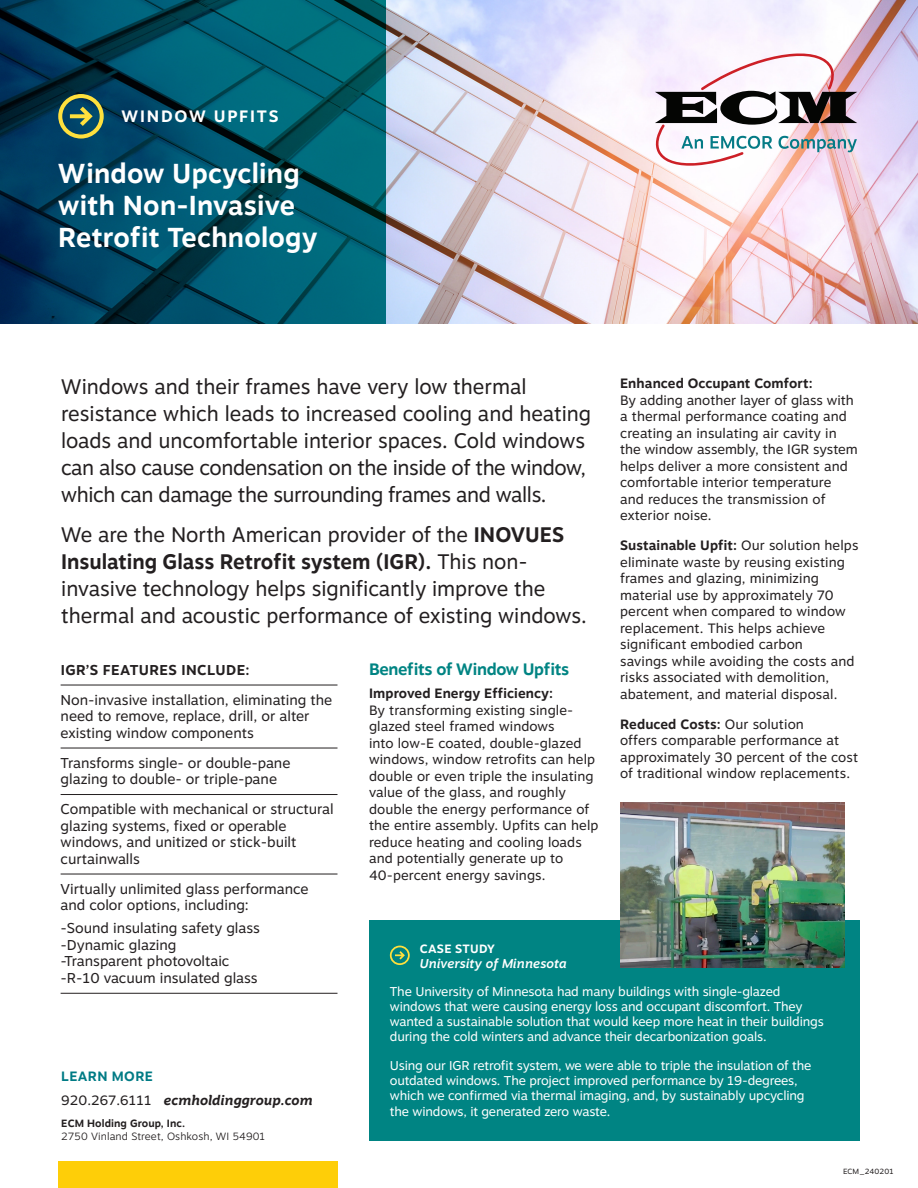
<style>
.page{position:relative;width:918px;height:1188px;background:#fff}
.page>*{position:absolute;margin:0;border:0;box-sizing:border-box;transform-origin:0 0}
.Headline{font:700 27.3px/32.2px "Motiva Sans";letter-spacing:.01em;color:#fff}
.Headline-2{font:21px/27px "Motiva Sans";color:#231f20}
.t1{font:700 16.5px "Motiva Sans";letter-spacing:-.02em;color:#008483}
.Insert_Title{font:700 16.5px "Motiva Sans";letter-spacing:.11em;color:#fff}
.Bullet_copy{font:14.25px/16.5px "Motiva Sans";color:#231f20}
.Bullet_copy-2{font:700 14.25px "Motiva Sans";letter-spacing:.03em;color:#231f20}
.t2{font:13.5px/16.5px "Motiva Sans";letter-spacing:.01em;color:#231f20}
.Bullet_copy-3{font:italic 700 13.5px "Motiva Sans";letter-spacing:.01em;color:#231f20}
.Bullet_copy-4{font:700 13.5px "Motiva Sans";letter-spacing:.03em;color:#007b85}
.t3{font:12.75px/15px "Motiva Sans";letter-spacing:-.01em;color:#fff}
.t4{font:italic 500 12.75px "Motiva Sans";letter-spacing:.01em;color:#fff}
.t5{font:700 12px "Motiva Sans";letter-spacing:.02em;color:#fff}
.t6{font:300 10.5px/13.5px "Motiva Sans";letter-spacing:.01em;color:#231f20}
.Bullet_copy-5{font:7.5px "Motiva Sans";letter-spacing:.01em;color:#231f20}
.s1{font-weight:700}
.s2{font-weight:400;font-style:normal}
</style>
<div class="page">
<div style="left:369px;top:920px;width:491px;height:220px;background:#008483"></div>
<img style="left:386px;top:0;width:532px;height:324px">
<svg style="left:0;top:0;width:386px;height:324px;background:#004f66"></svg>
<hr style="left:61px;top:685px;width:277px;height:1px;background:#231f20">
<hr style="left:61px;top:748px;width:277px;height:1px;background:#231f20">
<hr style="left:61px;top:794px;width:277px;height:1px;background:#231f20">
<hr style="left:61px;top:874px;width:277px;height:1px;background:#231f20">
<hr style="left:61px;top:993px;width:277px;height:1px;background:#231f20">
<svg style="left:58px;top:94px;width:46px;height:45px;background:#537457"></svg>
<div style="left:58px;top:1161px;width:280px;height:27px;background:#fece08"></div>
<img style="left:620px;top:802px;width:224px;height:166px">
<svg style="left:654px;top:49px;width:203px;height:118px"></svg>
<svg style="left:390px;top:946px;width:20px;height:19px"></svg>
<p class="Insert_Title" style="left:122px;top:104px;width:159px">WINDOW UPFITS</p>
<p class="Headline" style="left:58px;top:156px;width:261px">Window Upcycling with Non-Invasive<br>Retrofit Technology</p>
<p class="t2" style="left:620px;top:375px;width:239px"><span class="s1">Enhanced Occupant Comfort:<br></span>By adding another layer of glass with a thermal performance coating and creating an insulating air cavity in the window assembly, the IGR system helps deliver a more consistent and comfortable interior temperature and reduces the transmission of exterior noise.</p>
<p class="t2" style="left:620px;top:537px;width:240px"><span class="s1">Sustainable Upfit:</span> Our solution helps eliminate waste by reusing existing frames and glazing, minimizing material use by approximately 70 percent when compared to window replacement. This helps achieve significant embodied carbon<br>savings while avoiding the costs and risks associated with demolition, abatement, and material disposal.</p>
<p class="t2" style="left:620px;top:715px;width:239px"><span class="s1">Reduced Costs:</span> Our solution<br>offers comparable performance at approximately 30 percent of the cost of traditional window replacements.</p>
<p class="Headline-2" style="left:61px;top:373px;width:531px">Windows and their frames have very low thermal resistance which leads to increased cooling and heating loads and uncomfortable interior spaces. Cold windows can also cause condensation on the inside of the window, which can damage the surrounding frames and walls.</p>
<p class="Headline-2" style="left:61px;top:521px;width:527px">We are the North American provider of the <span class="s1">INOVUES Insulating Glass Retrofit system (IGR).</span> This non&shy;invasive technology helps significantly improve the thermal and acoustic performance of existing windows.</p>
<p class="t1" style="left:369px;top:657px;width:202px">Benefits of Window Upfits</p>
<p class="t2" style="left:369px;top:685px;width:231px"><span class="s1">Improved Energy Efficiency:<br></span>By transforming existing single&shy;glazed steel framed windows<br>into low-E coated, double-glazed windows, window retrofits can help double or even triple the insulating value of the glass, and roughly double the energy performance of the entire assembly. Upfits can help reduce heating and cooling loads and potentially generate up to<br>40-percent energy savings.</p>
<p class="Bullet_copy-2" style="left:61px;top:659px;width:191px">IGR’S FEATURES INCLUDE:</p>
<p class="Bullet_copy" style="left:61px;top:691px;width:273px">Non-invasive installation, eliminating the need to remove, replace, drill, or alter existing window components</p>
<p class="Bullet_copy" style="left:61px;top:754px;width:231px">Transforms single- or double-pane glazing to double- or triple-pane</p>
<p class="Bullet_copy" style="left:61px;top:801px;width:275px">Compatible with mechanical or structural glazing systems, fixed or operable windows, and unitized or stick-built curtainwalls</p>
<p class="Bullet_copy" style="left:61px;top:880px;width:249px">Virtually unlimited glass performance and color options, including:</p>
<p class="Bullet_copy" style="left:61px;top:920px;width:201px">-Sound insulating safety glass</p>
<p class="Bullet_copy" style="left:61px;top:936px;width:117px">-Dynamic glazing</p>
<p class="Bullet_copy" style="left:61px;top:953px;width:170px">-Transparent photovoltaic</p>
<p class="Bullet_copy" style="left:61px;top:969px;width:199px">-R-10 vacuum insulated glass</p>
<p class="t5" style="left:420px;top:940px;width:77px">CASE STUDY</p>
<p class="t4" style="left:420px;top:954px;width:148px">University of Minnesota</p>
<p class="t3" style="left:390px;top:984px;width:435px">The University of Minnesota had many buildings with single-glazed windows that were causing energy loss and occupant discomfort. They wanted a sustainable solution that would keep more heat in their buildings during the cold winters and advance their decarbonization goals.</p>
<p class="t3" style="left:390px;top:1057px;width:423px">Using our IGR retrofit system, we were able to triple the insulation of the outdated windows. The project improved performance by 19-degrees, which we confirmed via thermal imaging, and, by sustainably upcycling</p>
<p class="t3" style="left:390px;top:1104px;width:222px">the windows, it generated zero waste.</p>
<p class="Bullet_copy-4" style="left:61px;top:1067px;width:93px">LEARN MORE</p>
<p class="Bullet_copy-3" style="left:61px;top:1090px;width:253px"><span class="s2">920.267.6111</span> ecmholdinggroup.com</p>
<p class="t6" style="left:61px;top:1116px;width:206px"><span class="s1">ECM Holding Group, Inc.<br></span>2750 Vinland Street, Oshkosh, WI 54901</p>
<p class="Bullet_copy-5" style="left:843px;top:1166px;width:52px">ECM_240201</p>
</div>
